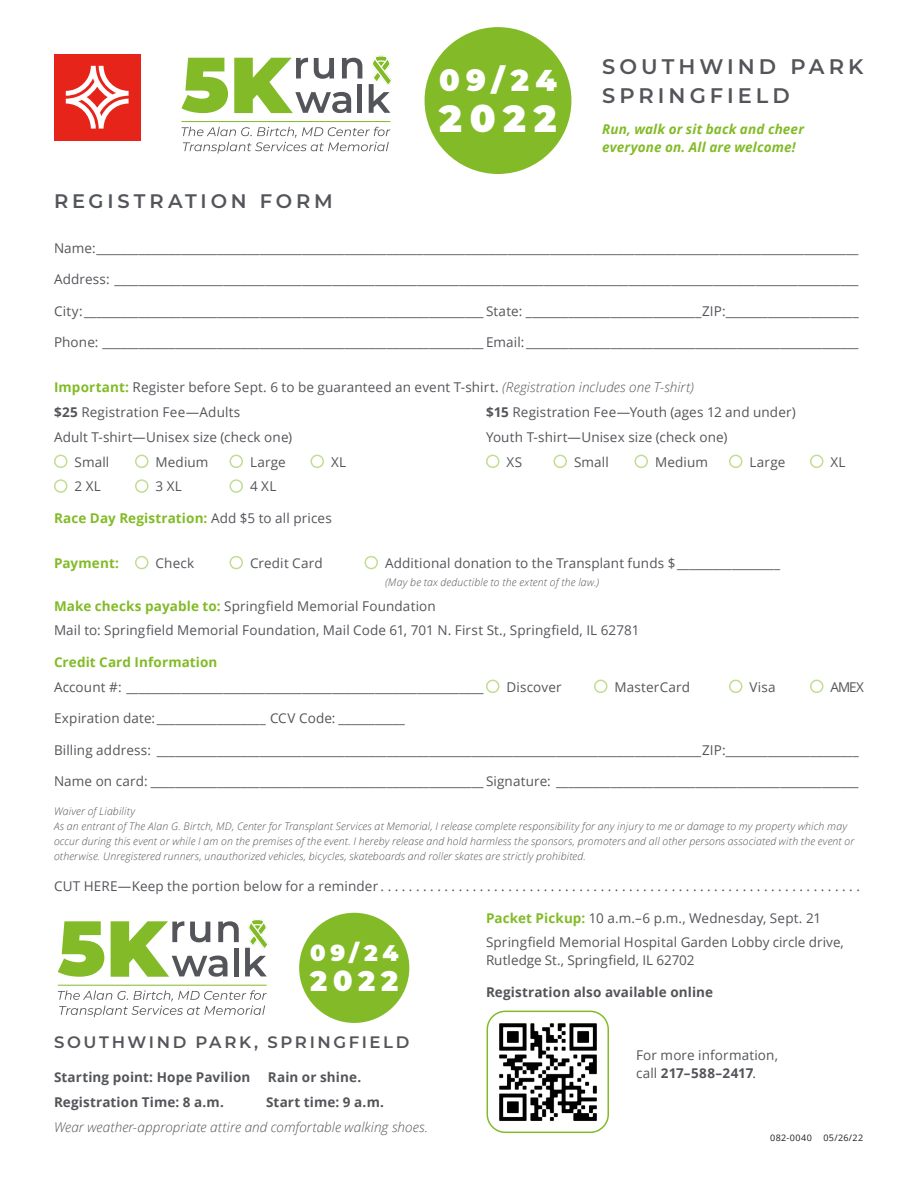
<style>
.page{position:relative;width:918px;height:1188px;background:#fff}
.page>*{position:absolute;margin:0;border:0;box-sizing:border-box;transform-origin:0 0}
.t1{font:900 37.5px "Montserrat";color:#fff}
.t2{font:900 30px "Montserrat";color:#fff}
.t3{font:900 28.2px "Montserrat";color:#fff}
.t4{font:900 22.5px "Montserrat";color:#fff}
.t5{font:600 21px "Montserrat";letter-spacing:.19em;color:#54555a}
.t6{font:600 19.5px "Montserrat";letter-spacing:.195em;color:#54555a}
.t7{font:600 16.5px "Montserrat";letter-spacing:.155em;color:#54555a}
.t8{font:13.5px/18px "Open Sans";letter-spacing:.01em;color:#54555a}
.t9{font:700 13.5px "Open Sans";letter-spacing:.01em;color:#54555a}
.t10{font:700 13.5px "Open Sans";letter-spacing:.01em;color:#82bb27}
.t11{font:italic 300 13.5px "Open Sans";letter-spacing:.005em;color:#54555a}
.t12{font:italic 700 13.5px/18px "Open Sans";letter-spacing:.01em;color:#82bb27}
.t13{font:italic 300 10.5px/15px "Open Sans";letter-spacing:.015em;color:#54555a}
.t14{font:9px "Open Sans";letter-spacing:.04em;color:#231f20}
.s1{font-weight:700;color:#82bb27}
.s2{font-weight:300;font-style:italic}
.s3{font-weight:700}
.s4{font-weight:400;color:#54555a}
</style>
<div class="page">
<svg style="left:181px;top:58px;width:47px;height:55px"></svg>
<svg style="left:234px;top:58px;width:128px;height:55px"></svg>
<div style="left:357px;top:84px;width:5px;height:29px;background:#54555a"></div>
<svg style="left:369px;top:55px;width:23px;height:58px"></svg>
<svg style="left:181px;top:127px;width:209px;height:27px"></svg>
<hr style="left:181px;top:121px;width:209px;height:1px;background:#82bb27">
<div style="left:425px;top:27px;width:146px;height:147px;background:#82bb27;border-radius:50%"></div>
<div style="left:54px;top:455px;width:14px;height:13px;border:2px solid #82bb27;border-radius:50%"></div>
<div style="left:135px;top:455px;width:13px;height:13px;border:2px solid #82bb27;border-radius:50%"></div>
<div style="left:230px;top:455px;width:13px;height:13px;border:2px solid #82bb27;border-radius:50%"></div>
<div style="left:310px;top:455px;width:14px;height:13px;border:2px solid #82bb27;border-radius:50%"></div>
<div style="left:486px;top:455px;width:14px;height:13px;border:2px solid #82bb27;border-radius:50%"></div>
<div style="left:554px;top:455px;width:13px;height:13px;border:2px solid #82bb27;border-radius:50%"></div>
<div style="left:634px;top:455px;width:14px;height:13px;border:2px solid #82bb27;border-radius:50%"></div>
<div style="left:729px;top:455px;width:13px;height:13px;border:2px solid #82bb27;border-radius:50%"></div>
<div style="left:810px;top:455px;width:14px;height:13px;border:2px solid #82bb27;border-radius:50%"></div>
<div style="left:54px;top:479px;width:14px;height:14px;border:2px solid #82bb27;border-radius:50%"></div>
<div style="left:135px;top:479px;width:13px;height:14px;border:2px solid #82bb27;border-radius:50%"></div>
<div style="left:230px;top:479px;width:13px;height:14px;border:2px solid #82bb27;border-radius:50%"></div>
<div style="left:135px;top:556px;width:13px;height:13px;border:2px solid #82bb27;border-radius:50%"></div>
<div style="left:230px;top:556px;width:13px;height:13px;border:2px solid #82bb27;border-radius:50%"></div>
<div style="left:364px;top:556px;width:14px;height:13px;border:2px solid #82bb27;border-radius:50%"></div>
<div style="left:486px;top:680px;width:14px;height:13px;border:2px solid #82bb27;border-radius:50%"></div>
<div style="left:594px;top:680px;width:14px;height:13px;border:2px solid #82bb27;border-radius:50%"></div>
<div style="left:729px;top:680px;width:13px;height:13px;border:2px solid #82bb27;border-radius:50%"></div>
<div style="left:810px;top:680px;width:14px;height:13px;border:2px solid #82bb27;border-radius:50%"></div>
<div style="left:299px;top:913px;width:110px;height:110px;background:#82bb27;border-radius:50%"></div>
<svg style="left:58px;top:921px;width:46px;height:56px"></svg>
<svg style="left:111px;top:921px;width:128px;height:56px"></svg>
<div style="left:234px;top:948px;width:5px;height:28px;background:#54555a"></div>
<svg style="left:245px;top:919px;width:24px;height:57px"></svg>
<svg style="left:58px;top:990px;width:209px;height:27px"></svg>
<hr style="left:58px;top:985px;width:209px;height:1px;background:#82bb27">
<div style="left:54px;top:54px;width:86px;height:86px;background:#e72419"></div>
<svg style="left:66px;top:66px;width:63px;height:63px"></svg>
<img style="left:487px;top:1011px;width:121px;height:121px">
<div style="left:487px;top:1011px;width:122px;height:122px;border:2px solid #82bb27;border-radius:18px"></div>
<p class="t2" style="left:439px;top:58px;width:119px">09/24</p>
<p class="t1" style="left:439px;top:90px;width:119px">2022</p>
<p class="t5" style="left:602px;top:51px;width:263px">SOUTHWIND PARK</p>
<p class="t5" style="left:602px;top:80px;width:189px">SPRINGFIELD</p>
<p class="t12" style="left:602px;top:120px;width:203px">Run, walk or sit back and cheer everyone on. All are welcome!</p>
<p class="t6" style="left:54px;top:187px;width:280px">REGISTRATION FORM</p>
<p class="t8" style="left:54px;top:239px;width:806px">Name:______________________________________________________________________________________________________________________________</p>
<p class="t8" style="left:54px;top:270px;width:806px">Address: ___________________________________________________________________________________________________________________________</p>
<p class="t8" style="left:54px;top:302px;width:806px">City:__________________________________________________________________ State: _____________________________ZIP:______________________</p>
<p class="t8" style="left:54px;top:333px;width:806px">Phone: _______________________________________________________________ Email: _______________________________________________________</p>
<p class="t8" style="left:54px;top:378px;width:642px"><span class="s1">Important:</span> Register before Sept. 6 to be guaranteed an event T-shirt. <span class="s2">(Registration includes one T-shirt)</span></p>
<p class="t8" style="left:54px;top:403px;width:188px"><span class="s3">$25</span> Registration Fee—Adults</p>
<p class="t8" style="left:486px;top:403px;width:311px"><span class="s3">$15</span> Registration Fee—Youth (ages 12 and under)</p>
<p class="t8" style="left:54px;top:428px;width:240px">Adult T-shirt—Unisex size (check one)</p>
<p class="t8" style="left:486px;top:428px;width:243px">Youth T-shirt—Unisex size (check one)</p>
<p class="t8" style="left:75px;top:452px;width:36px">Small</p>
<p class="t8" style="left:156px;top:452px;width:54px">Medium</p>
<p class="t8" style="left:250px;top:452px;width:37px">Large</p>
<p class="t8" style="left:331px;top:452px;width:17px">XL</p>
<p class="t8" style="left:507px;top:452px;width:17px">XS</p>
<p class="t8" style="left:574px;top:452px;width:36px">Small</p>
<p class="t8" style="left:655px;top:452px;width:54px">Medium</p>
<p class="t8" style="left:750px;top:452px;width:37px">Large</p>
<p class="t8" style="left:831px;top:452px;width:17px">XL</p>
<p class="t8" style="left:75px;top:477px;width:28px">2 XL</p>
<p class="t8" style="left:156px;top:477px;width:28px">3 XL</p>
<p class="t8" style="left:250px;top:477px;width:28px">4 XL</p>
<p class="t10" style="left:54px;top:508px;width:279px">Race Day Registration: <span class="s4">Add $5 to all prices</span></p>
<p class="t10" style="left:54px;top:553px;width:66px">Payment:</p>
<p class="t8" style="left:156px;top:554px;width:40px">Check</p>
<p class="t8" style="left:250px;top:554px;width:74px">Credit Card</p>
<p class="t8" style="left:385px;top:554px;width:397px">Additional donation to the Transplant funds $_________________</p>
<p class="t13" style="left:385px;top:574px;width:216px">(May be tax deductible to the extent of the law.)</p>
<p class="t8" style="left:54px;top:596px;width:383px"><span class="s1">Make checks payable to:</span> Springfield Memorial Foundation</p>
<p class="t8" style="left:54px;top:621px;width:587px">Mail to: Springfield Memorial Foundation, Mail Code 61, 701 N. First St., Springfield, IL 62781</p>
<p class="t10" style="left:54px;top:652px;width:165px">Credit Card Information</p>
<p class="t8" style="left:54px;top:677px;width:431px">Account #: ___________________________________________________________</p>
<p class="t8" style="left:507px;top:677px;width:57px">Discover</p>
<p class="t8" style="left:615px;top:677px;width:77px">MasterCard</p>
<p class="t8" style="left:750px;top:677px;width:28px">Visa</p>
<p class="t8" style="left:831px;top:677px;width:35px">AMEX</p>
<p class="t8" style="left:54px;top:709px;width:352px">Expiration date: __________________ CCV Code: ___________</p>
<p class="t8" style="left:54px;top:740px;width:806px">Billing address: __________________________________________________________________________________________ZIP:______________________</p>
<p class="t8" style="left:54px;top:772px;width:806px">Name on card: _______________________________________________________ Signature: __________________________________________________</p>
<p class="t13" style="left:54px;top:803px;width:83px">Waiver of Liability</p>
<p class="t13" style="left:54px;top:818px;width:802px">As an entrant of The Alan G. Birtch, MD, Center for Transplant Services at Memorial, I release complete responsibility for any injury to me or damage to my property which may occur during this event or while I am on the premises of the event. I hereby release and hold harmless the sponsors, promoters and all other persons associated with the event or otherwise. Unregistered runners, unauthorized vehicles, bicycles, skateboards and roller skates are strictly prohibited.</p>
<p class="t8" style="left:54px;top:877px;width:329px">CUT HERE—Keep the portion below for a reminder.....................................................................</p>
<p class="t8" style="left:486px;top:908px;width:337px"><span class="s1">Packet Pickup:</span> 10 a.m.–6 p.m., Wednesday, Sept. 21</p>
<p class="t8" style="left:486px;top:933px;width:359px">Springfield Memorial Hospital Garden Lobby circle drive,</p>
<p class="t8" style="left:486px;top:951px;width:210px">Rutledge St., Springfield, IL 62702</p>
<p class="t9" style="left:486px;top:982px;width:229px">Registration also available online</p>
<p class="t4" style="left:310px;top:936px;width:90px">09/24</p>
<p class="t3" style="left:310px;top:960px;width:90px">2022</p>
<p class="t7" style="left:54px;top:1031px;width:357px">SOUTHWIND PARK, SPRINGFIELD</p>
<p class="t9" style="left:54px;top:1068px;width:198px">Starting point: Hope Pavilion</p>
<p class="t9" style="left:268px;top:1068px;width:95px">Rain or shine.</p>
<p class="t9" style="left:54px;top:1093px;width:171px">Registration Time: 8 a.m.</p>
<p class="t9" style="left:266px;top:1093px;width:119px">Start time: 9 a.m.</p>
<p class="t11" style="left:54px;top:1118px;width:376px">Wear weather-appropriate attire and comfortable walking shoes.</p>
<p class="t8" style="left:636px;top:1046px;width:144px">For more information, call <span class="s3">217–588–2417</span>.</p>
<p class="t14" style="left:770px;top:1131px;width:43px">082-0040</p>
<p class="t14" style="left:824px;top:1131px;width:41px">05/26/22</p>
</div>
